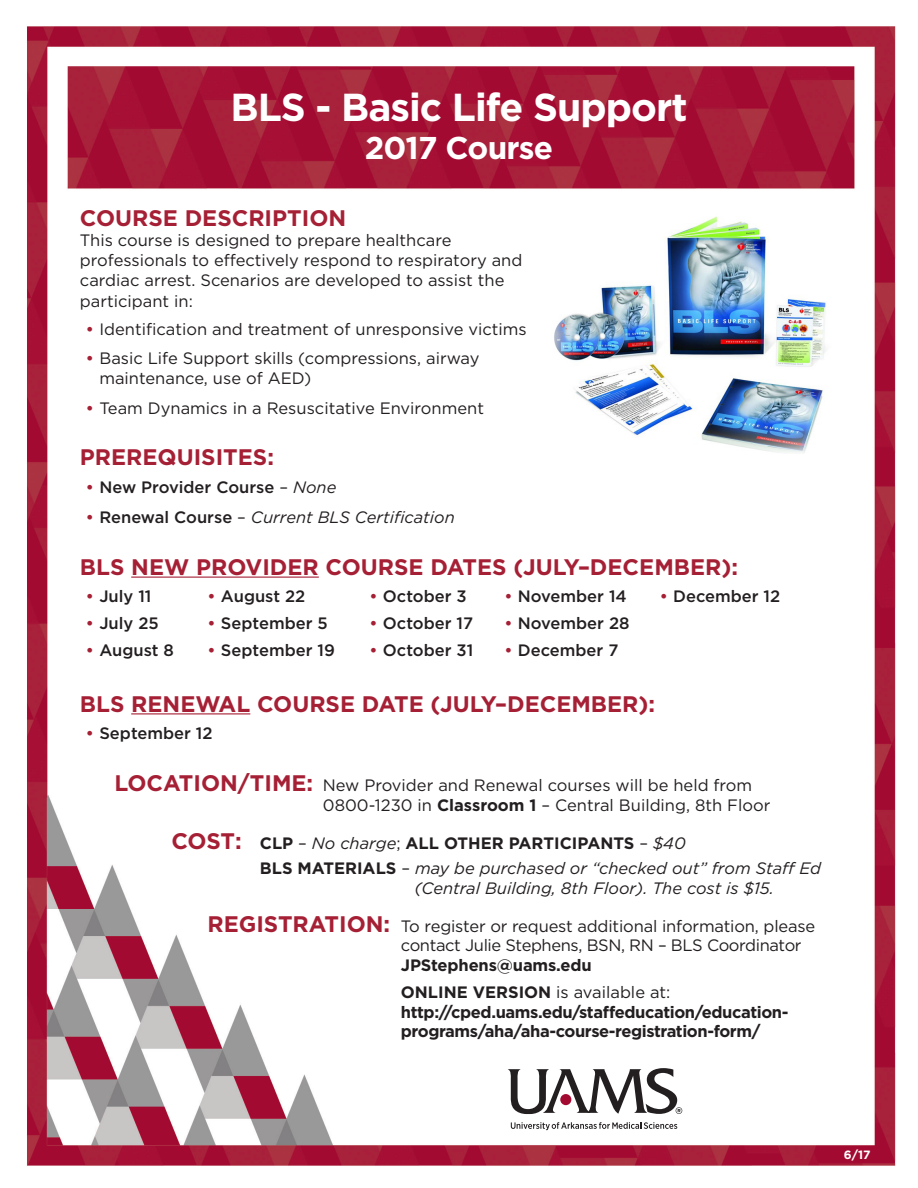
<style>
.page{position:relative;width:918px;height:1188px;background:#fff}
.page>*{position:absolute;margin:0;border:0;box-sizing:border-box;transform-origin:0 0}
.t1{font:700 39px "Gotham";letter-spacing:-.025em;color:#fff}
.t2{font:700 31.5px "Gotham";letter-spacing:-.025em;color:#fff}
.t3{font:700 22.5px "Gotham";color:#a62035}
.t4{font:16.5px/19.8px "Gotham";color:#231f20}
.t5{font:500 16.5px "Gotham";color:#231f20}
.t6{font:italic 16.5px "Gotham";color:#231f20}
.t7{font:700 16.5px "Gotham";letter-spacing:-.025em;color:#231f20}
.t8{font:700 16.5px "Gotham";color:#231f20}
.t9{font:16.5px "Gotham";letter-spacing:-.025em;color:#231f20}
.t10{font:700 12px "Gotham";color:#fff}
.s1{font-weight:500;color:#a62035}
.s2{color:#a62035}
.s3{font-weight:400}
.s4{font-weight:400;font-style:italic}
.s5{font-weight:500;font-style:normal;color:#a62035}
.s6{font-weight:500;font-style:normal}
.s7{font-style:normal}
.s8{font-weight:700;font-size:22.5px;color:#a62035}
.s9{font-weight:700}
.s10{font-size:22.5px;color:#a62035}
.s11{font-weight:700;font-style:normal}
</style>
<div class="page">
<img style="left:27px;top:26px;width:869px;height:1140px">
<hr style="left:131px;top:577px;width:188px;height:1px;background:#a62035">
<hr style="left:131px;top:713px;width:119px;height:1px;background:#a62035">
<svg style="left:511px;top:1122px;width:166px;height:8px"></svg>
<svg style="left:508px;top:1068px;width:174px;height:46px"></svg>
<img style="left:550px;top:211px;width:289px;height:243px">
<p class="t1" style="left:230px;top:82px;width:459px">BLS - Basic Life Support</p>
<p class="t2" style="left:365px;top:127px;width:190px">2017 Course</p>
<p class="t3" style="left:80px;top:203px;width:268px">COURSE DESCRIPTION</p>
<p class="t4" style="left:80px;top:230px;width:444px">This course is designed to prepare healthcare professionals to effectively respond to respiratory and cardiac arrest. Scenarios are developed to assist the</p>
<p class="t4" style="left:80px;top:291px;width:114px">participant in:</p>
<p class="t4" style="left:86px;top:319px;width:442px"><span class="s1">•</span> Identification and treatment of unresponsive victims</p>
<p class="t4" style="left:99px;top:348px;width:382px;text-indent:-14px"><span class="s1">•</span> Basic Life Support skills (compressions, airway maintenance, use of AED)</p>
<p class="t4" style="left:86px;top:398px;width:400px"><span class="s1">•</span> Team Dynamics in a Resuscitative Environment</p>
<p class="t3" style="left:80px;top:442px;width:196px">PREREQUISITES:</p>
<p class="t5" style="left:86px;top:476px;width:252px"><span class="s2">•</span> New Provider Course <span class="s3">–</span> <span class="s4">None</span></p>
<p class="t6" style="left:86px;top:507px;width:370px"><span class="s5">•</span> <span class="s6">Renewal Course</span> <span class="s7">–</span> Current BLS Certification</p>
<p class="t3" style="left:80px;top:552px;width:660px">BLS NEW PROVIDER COURSE DATES (JULY–DECEMBER):</p>
<p class="t5" style="left:86px;top:585px;width:67px"><span class="s2">•</span> July 11</p>
<p class="t5" style="left:207px;top:585px;width:99px"><span class="s2">•</span> August 22</p>
<p class="t5" style="left:369px;top:585px;width:99px"><span class="s2">•</span> October 3</p>
<p class="t5" style="left:504px;top:585px;width:124px"><span class="s2">•</span> November 14</p>
<p class="t5" style="left:660px;top:585px;width:122px"><span class="s2">•</span> December 12</p>
<p class="t5" style="left:86px;top:612px;width:74px"><span class="s2">•</span> July 25</p>
<p class="t5" style="left:207px;top:612px;width:122px"><span class="s2">•</span> September 5</p>
<p class="t5" style="left:369px;top:612px;width:105px"><span class="s2">•</span> October 17</p>
<p class="t5" style="left:504px;top:612px;width:127px"><span class="s2">•</span> November 28</p>
<p class="t5" style="left:86px;top:639px;width:90px"><span class="s2">•</span> August 8</p>
<p class="t5" style="left:207px;top:639px;width:129px"><span class="s2">•</span> September 19</p>
<p class="t5" style="left:369px;top:639px;width:105px"><span class="s2">•</span> October 31</p>
<p class="t5" style="left:504px;top:639px;width:116px"><span class="s2">•</span> December 7</p>
<p class="t3" style="left:80px;top:689px;width:577px">BLS RENEWAL COURSE DATE (JULY–DECEMBER):</p>
<p class="t5" style="left:86px;top:722px;width:128px"><span class="s2">•</span> September 12</p>
<p class="t4" style="left:114px;top:775px;width:639px"><span class="s8">LOCATION/TIME:</span> New Provider and Renewal courses will be held from</p>
<p class="t4" style="left:323px;top:795px;width:449px">0800-1230 in <span class="s9">Classroom 1</span> – Central Building, 8th Floor</p>
<p class="t8" style="left:171px;top:832px;width:516px"><span class="s10">COST:</span> CLP <span class="s3">–</span> <span class="s4">No charge</span><span class="s3">;</span> ALL OTHER PARTICIPANTS <span class="s3">–</span> <span class="s4">$40</span></p>
<p class="t6" style="left:260px;top:858px;width:563px"><span class="s11">BLS MATERIALS</span> <span class="s7">–</span> may be purchased or “checked out” from Staff Ed</p>
<p class="t6" style="left:414px;top:877px;width:361px">(Central Building, 8th Floor). The cost is $15.</p>
<p class="t4" style="left:207px;top:916px;width:610px"><span class="s8">REGISTRATION:</span> To register or request additional information, please</p>
<p class="t9" style="left:401px;top:935px;width:402px">contact Julie Stephens, BSN, RN – BLS Coordinator</p>
<p class="t7" style="left:401px;top:954px;width:192px">JPStephens@uams.edu</p>
<p class="t4" style="left:401px;top:982px;width:271px"><span class="s9">ONLINE VERSION</span> is available at:</p>
<p class="t7" style="left:401px;top:1001px;width:389px">http://cped.uams.edu/staffeducation/education-</p>
<p class="t7" style="left:401px;top:1021px;width:361px">programs/aha/aha-course-registration-form/</p>
<p class="t10" style="left:844px;top:1147px;width:28px">6/17</p>
</div>
